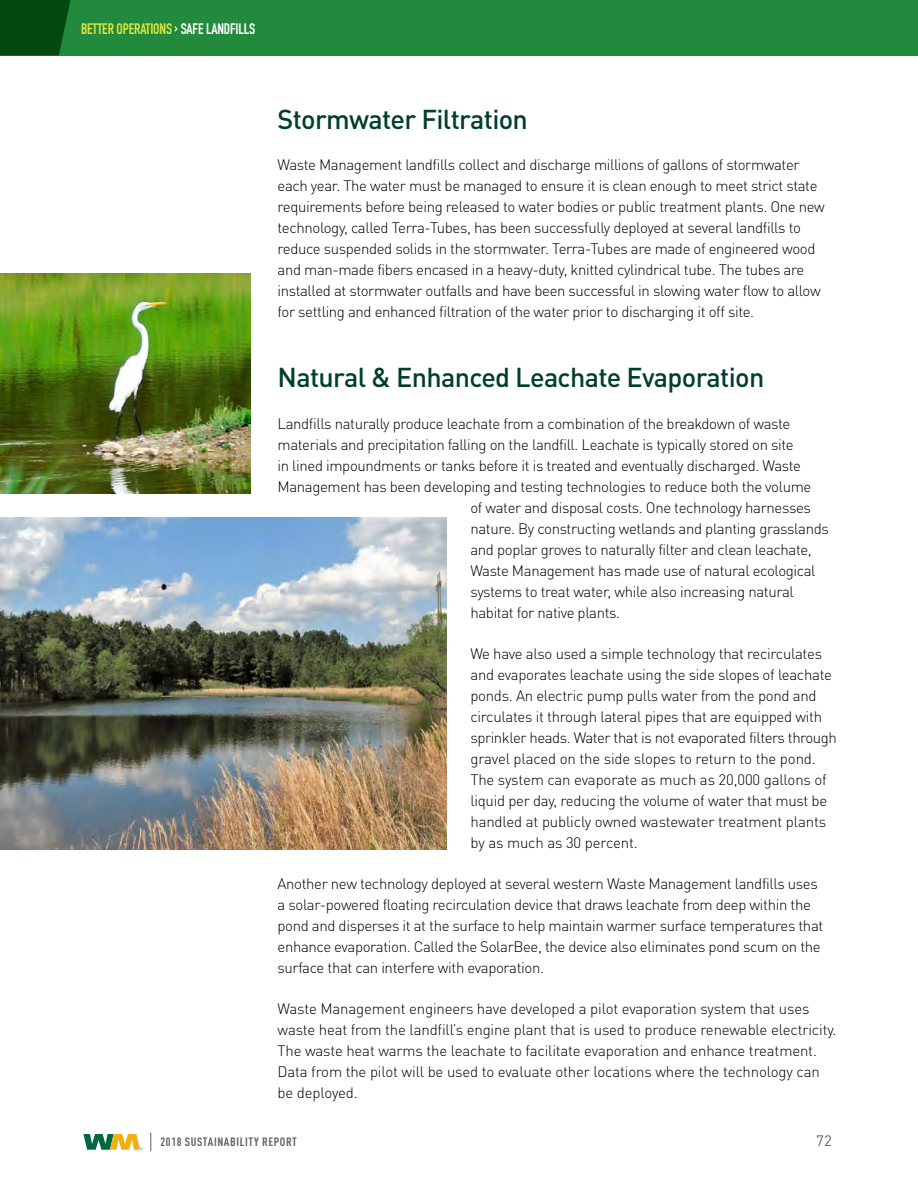
<style>
.page{position:relative;width:918px;height:1188px;background:#fff}
.page>*{position:absolute;margin:0;border:0;box-sizing:border-box;transform-origin:0 0}
.t1{font:500 27px "DIN Pro";letter-spacing:-.025em;color:#003e2d}
.t2{font:300 15px/21px "DIN Pro";letter-spacing:-.025em;color:#000}
.t3{font:700 15px "DIN Condensed";letter-spacing:-.01em;color:#e1e43f}
.t4{font:15px "DIN Pro";color:#636466}
.t5{font:700 condensed 12px "DIN Pro";letter-spacing:.05em;color:#636466}
.s1{color:#fff}
</style>
<div class="page">
<div style="left:0;top:0;width:918px;height:56px;background:#218a3c"></div>
<svg style="left:0;top:0;width:70px;height:56px;background:#064f11"></svg>
<img style="left:0;top:518px;width:447px;height:331px">
<img style="left:0;top:273px;width:251px;height:221px">
<svg style="left:83px;top:1134px;width:60px;height:16px"></svg>
<svg style="left:150px;top:1133px;width:1px;height:18px"></svg>
<p class="t3" style="left:81px;top:19px;width:176px">BETTER OPERATIONS <span class="s1">› SAFE LANDFILLS</span></p>
<p class="t1" style="left:278px;top:97px;width:252px">Stormwater Filtration</p>
<p class="t2" style="left:278px;top:153px;width:549px">Waste Management landfills collect and discharge millions of gallons of stormwater each year. The water must be managed to ensure it is clean enough to meet strict state requirements before being released to water bodies or public treatment plants. One new technology, called Terra-Tubes, has been successfully deployed at several landfills to reduce suspended solids in the stormwater. Terra-Tubes are made of engineered wood and man-made fibers encased in a heavy-duty, knitted cylindrical tube. The tubes are installed at stormwater outfalls and have been successful in slowing water flow to allow for settling and enhanced filtration of the water prior to discharging it off site.</p>
<p class="t1" style="left:278px;top:356px;width:488px">Natural &amp; Enhanced Leachate Evaporation</p>
<p class="t2" style="left:278px;top:411px;width:514px">Landfills naturally produce leachate from a combination of the breakdown of waste</p>
<p class="t2" style="left:278px;top:432px;width:518px">materials and precipitation falling on the landfill. Leachate is typically stored on site</p>
<p class="t2" style="left:278px;top:453px;width:525px">in lined impoundments or tanks before it is treated and eventually discharged. Waste</p>
<p class="t2" style="left:278px;top:474px;width:535px">Management has been developing and testing technologies to reduce both the volume</p>
<p class="t2" style="left:470px;top:495px;width:342px">of water and disposal costs. One technology harnesses</p>
<p class="t2" style="left:470px;top:516px;width:360px">nature. By constructing wetlands and planting grasslands</p>
<p class="t2" style="left:470px;top:537px;width:343px">and poplar groves to naturally filter and clean leachate,</p>
<p class="t2" style="left:470px;top:558px;width:347px">Waste Management has made use of natural ecological</p>
<p class="t2" style="left:470px;top:579px;width:325px">systems to treat water, while also increasing natural</p>
<p class="t2" style="left:470px;top:600px;width:151px">habitat for native plants.</p>
<p class="t2" style="left:470px;top:642px;width:368px">We have also used a simple technology that recirculates and evaporates leachate using the side slopes of leachate ponds. An electric pump pulls water from the pond and circulates it through lateral pipes that are equipped with sprinkler heads. Water that is not evaporated filters through gravel placed on the side slopes to return to the pond.<br>The system can evaporate as much as 20,000 gallons of liquid per day, reducing the volume of water that must be handled at publicly owned wastewater treatment plants by as much as 30 percent.</p>
<p class="t2" style="left:278px;top:872px;width:547px">Another new technology deployed at several western Waste Management landfills uses a solar-powered floating recirculation device that draws leachate from deep within the pond and disperses it at the surface to help maintain warmer surface temperatures that enhance evaporation. Called the SolarBee, the device also eliminates pond scum on the surface that can interfere with evaporation.</p>
<p class="t2" style="left:278px;top:997px;width:561px">Waste Management engineers have developed a pilot evaporation system that uses waste heat from the landfill’s engine plant that is used to produce renewable electricity.<br>The waste heat warms the leachate to facilitate evaporation and enhance treatment.<br>Data from the pilot will be used to evaluate other locations where the technology can be deployed.</p>
<p class="t5" style="left:161px;top:1133px;width:138px">2018 SUSTAINABILITY REPORT</p>
<p class="t4" style="left:816px;top:1129px;width:17px">72</p>
</div>
